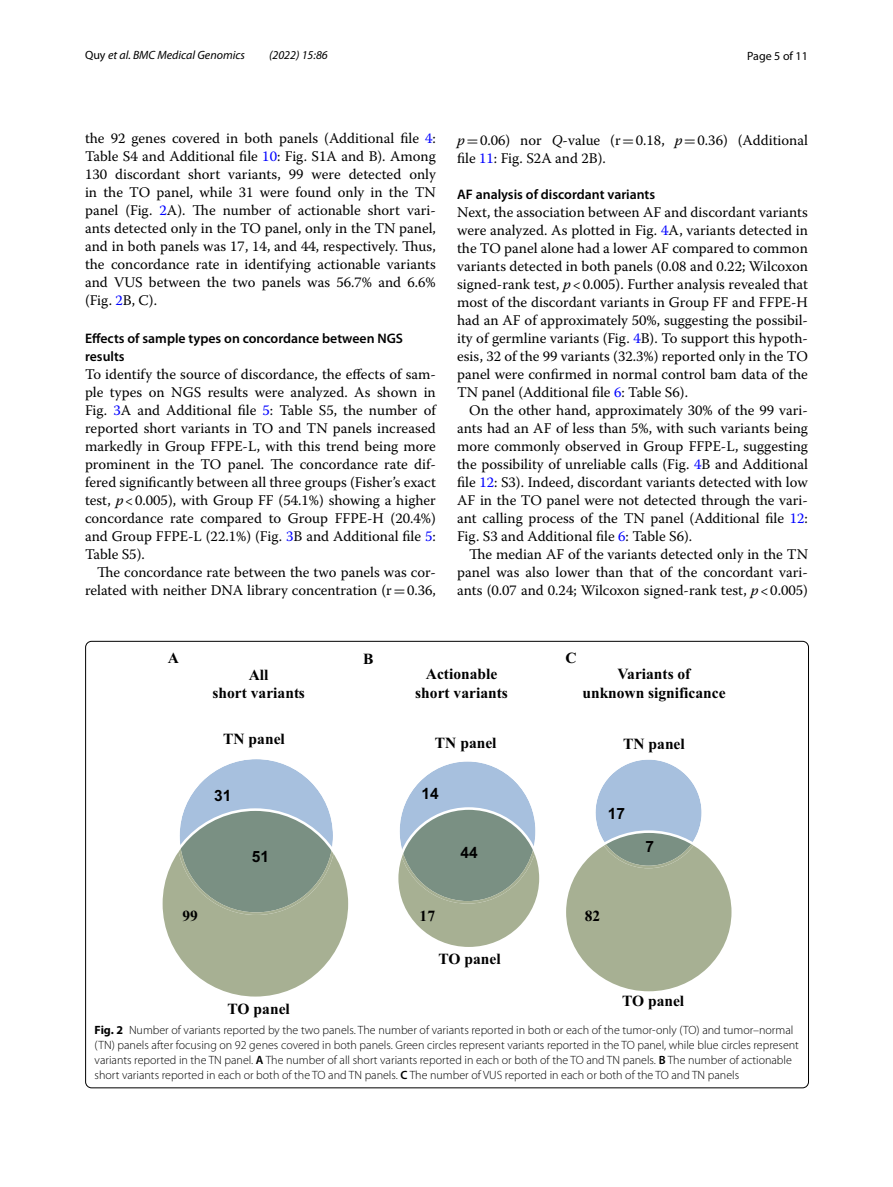
<style>
.page{position:relative;width:893px;height:1187px;background:#fff}
.page>*{position:absolute;margin:0;border:0;box-sizing:border-box;transform-origin:0 0}
.t1{font:700 15.6px "Times New Roman";color:#000}
.t2{font:700 15.6px "Arial";color:#000}
.t3{font:700 15.45px/18.6px "Times New Roman";color:#000;text-align:center}
.t4{font:700 15.45px "Arial";letter-spacing:.005em;color:#000}
.t5{font:14.7px/18px "Warnock Pro";color:#000;text-align:justify}
.t6{font:600 13.8px/18px "Myriad Pro";color:#000}
.t7{font:300 12px/15px "Myriad Pro";color:#000}
.t8{font:italic 12px "Myriad Pro";color:#000}
.t9{font:12px "Myriad Pro";color:#000}
.s1{font-style:normal}
.s2{color:#00f}
.s3{font-style:italic}
.s4{font-family:"MTSY"}
.s5{font-weight:700}
.s6{font-weight:600}
</style>
<div class="page">
<svg style="left:162px;top:759px;width:187px;height:238px"></svg>
<svg style="left:398px;top:761px;width:142px;height:186px"></svg>
<svg style="left:566px;top:759px;width:166px;height:233px"></svg>
<p class="t8" style="left:85px;top:48px;width:162px"><span class="s1">Quy</span> et al. BMC Medical Genomics</p>
<p class="t8" style="left:269px;top:48px;width:60px">(2022) 15:86</p>
<p class="t9" style="left:747px;top:48px;width:62px">Page 5 of 11</p>
<p class="t5" style="left:85px;top:128px;width:352px">the 92 genes covered in both panels (Additional file <span class="s2">4</span>:<br>Table S4 and Additional file <span class="s2">10</span>: Fig. S1A and B). Among 130 discordant short variants, 99 were detected only in the TO panel, while 31 were found only in the TN panel (Fig. <span class="s2">2</span>A). The number of actionable short vari&shy;ants detected only in the TO panel, only in the TN panel, and in both panels was 17, 14, and 44, respectively. Thus, the concordance rate in identifying actionable variants and VUS between the two panels was 56.7% and 6.6% (Fig. <span class="s2">2</span>B, C).</p>
<p class="t6" style="left:85px;top:329px;width:320px">Effects of sample types on concordance between NGS results</p>
<p class="t5" style="left:85px;top:365px;width:352px">To identify the source of discordance, the effects of sam&shy;ple types on NGS results were analyzed. As shown in Fig. <span class="s2">3</span>A and Additional file <span class="s2">5</span>: Table S5, the number of reported short variants in TO and TN panels increased markedly in Group FFPE-L, with this trend being more prominent in the TO panel. The concordance rate dif&shy;fered significantly between all three groups (Fisher’s exact test, <span class="s3">p</span>&lt;0.005), with Group FF (54.1%) showing a higher concordance rate compared to Group FFPE-H (20.4%) and Group FFPE-L (22.1%) (Fig. <span class="s2">3</span>B and Additional file <span class="s2">5</span>:<br>Table S5).</p>
<p class="t5" style="left:85px;top:562px;width:352px;text-align:right">The concordance rate between the two panels was cor&shy;related with neither DNA library concentration (r<span class="s4">=</span>0.36,</p>
<p class="t5" style="left:457px;top:131px;width:352px"><span class="s3">p</span><span class="s4">=</span>0.06) nor <span class="s3">Q</span>-value (r<span class="s4">=</span>0.18, <span class="s3">p</span><span class="s4">=</span>0.36) (Additional file <span class="s2">11</span>: Fig. S2A and 2B).</p>
<p class="t6" style="left:457px;top:185px;width:200px">AF analysis of discordant variants</p>
<p class="t5" style="left:457px;top:203px;width:352px">Next, the association between AF and discordant variants were analyzed. As plotted in Fig. <span class="s2">4</span>A, variants detected in the TO panel alone had a lower AF compared to common variants detected in both panels (0.08 and 0.22; Wilcoxon signed-rank test, <span class="s3">p</span>&lt;0.005). Further analysis revealed that most of the discordant variants in Group FF and FFPE-H had an AF of approximately 50%, suggesting the possibil&shy;ity of germline variants (Fig. <span class="s2">4</span>B). To support this hypoth&shy;esis, 32 of the 99 variants (32.3%) reported only in the TO panel were confirmed in normal control bam data of the TN panel (Additional file <span class="s2">6</span>: Table S6).</p>
<p class="t5" style="left:457px;top:400px;width:352px;text-indent:12px">On the other hand, approximately 30% of the 99 vari&shy;ants had an AF of less than 5%, with such variants being more commonly observed in Group FFPE-L, suggesting the possibility of unreliable calls (Fig. <span class="s2">4</span>B and Additional file <span class="s2">12</span>: S3). Indeed, discordant variants detected with low AF in the TO panel were not detected through the vari&shy;ant calling process of the TN panel (Additional file <span class="s2">12</span>:<br>Fig. S3 and Additional file <span class="s2">6</span>: Table S6).</p>
<p class="t5" style="left:457px;top:544px;width:352px;text-indent:12px">The median AF of the variants detected only in the TN panel was also lower than that of the concordant vari&shy;ants (0.07 and 0.24; Wilcoxon signed-rank test, <span class="s3">p</span>&lt;0.005)</p>
<p class="t3" style="left:168px;top:648px;width:13px">A</p>
<p class="t3" style="left:363px;top:648px;width:12px">B</p>
<p class="t3" style="left:566px;top:648px;width:13px">C</p>
<p class="t3" style="left:212px;top:664px;width:94px">All<br>short variants</p>
<p class="t3" style="left:426px;top:664px;width:73px">Actionable</p>
<p class="t1" style="left:415px;top:681px;width:94px">short variants</p>
<p class="t3" style="left:223px;top:729px;width:63px">TN panel</p>
<p class="t4" style="left:214px;top:785px;width:19px">31</p>
<p class="t4" style="left:252px;top:846px;width:19px">51</p>
<p class="t3" style="left:435px;top:732px;width:63px">TN panel</p>
<p class="t4" style="left:421px;top:783px;width:19px">14</p>
<p class="t4" style="left:460px;top:842px;width:19px">44</p>
<p class="t3" style="left:617px;top:664px;width:74px">Variants of</p>
<p class="t1" style="left:582px;top:681px;width:145px">unknown significance</p>
<p class="t1" style="left:623px;top:733px;width:63px">TN panel</p>
<p class="t4" style="left:608px;top:802px;width:19px">17</p>
<p class="t2" style="left:645px;top:836px;width:10px">7</p>
<p class="t3" style="left:182px;top:906px;width:17px">99</p>
<p class="t3" style="left:228px;top:998px;width:64px">TO panel</p>
<p class="t3" style="left:420px;top:906px;width:17px">17</p>
<p class="t3" style="left:438px;top:948px;width:64px">TO panel</p>
<p class="t3" style="left:585px;top:906px;width:17px">82</p>
<p class="t3" style="left:622px;top:990px;width:64px">TO panel</p>
<p class="t7" style="left:95px;top:1022px;width:706px"><span class="s5">Fig. 2</span> Number of variants reported by the two panels. The number of variants reported in both or each of the tumor-only (TO) and tumor–normal (TN) panels after focusing on 92 genes covered in both panels. Green circles represent variants reported in the TO panel, while blue circles represent variants reported in the TN panel. <span class="s6">A</span> The number of all short variants reported in each or both of the TO and TN panels. <span class="s6">B</span> The number of actionable short variants reported in each or both of the TO and TN panels. <span class="s6">C</span> The number of VUS reported in each or both of the TO and TN panels</p>
</div>
